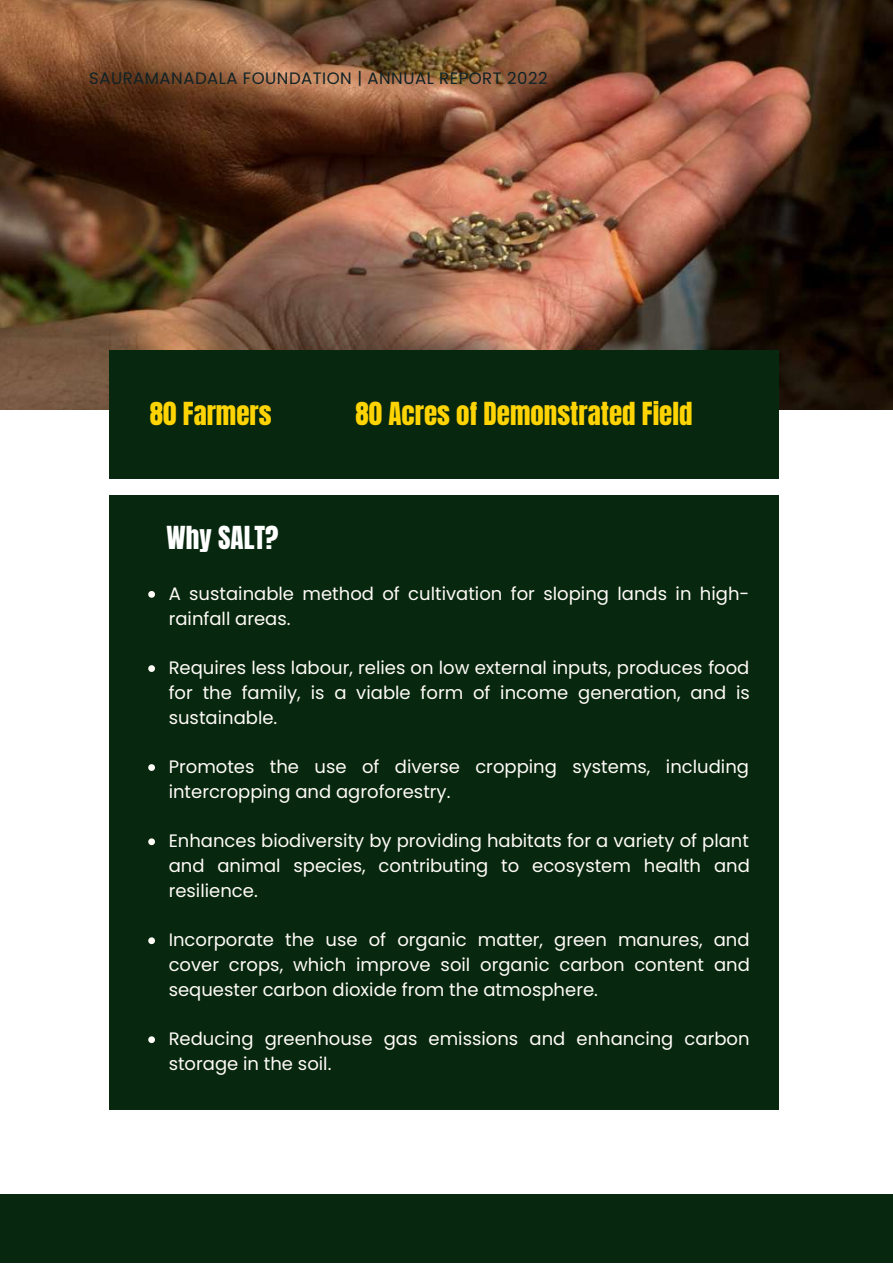
<style>
.page{position:relative;width:893px;height:1264px;background:#fff}
.page>*{position:absolute;margin:0;border:0;box-sizing:border-box;transform-origin:0 0}
.t1{font:27px "Anton";color:#ffd404}
.t2{font:27px "Anton";color:#fff}
.t3{font:18px/24.8px "Poppins";color:#fffbf7}
.t4{font:16.5px "Poppins";letter-spacing:.03em;color:#102226}
</style>
<div class="page">
<div style="left:109px;top:495px;width:669px;height:614px;background:#07270e"></div>
<img style="left:0;top:0;width:892px;height:409px">
<div style="left:109px;top:350px;width:669px;height:129px;background:#07270e"></div>
<div style="left:0;top:1194px;width:892px;height:68px;background:#07270e"></div>
<svg style="left:148px;top:591px;width:7px;height:6px"></svg>
<svg style="left:148px;top:665px;width:7px;height:7px"></svg>
<svg style="left:148px;top:764px;width:7px;height:7px"></svg>
<svg style="left:148px;top:838px;width:7px;height:7px"></svg>
<svg style="left:148px;top:937px;width:7px;height:7px"></svg>
<svg style="left:148px;top:1036px;width:7px;height:7px"></svg>
<p class="t4" style="left:89px;top:66px;width:459px">SAURAMANADALA FOUNDATION | ANNUAL REPORT 2022</p>
<h1 class="t1" style="left:150px;top:395px;width:123px">80 Farmers</h1>
<h1 class="t1" style="left:355px;top:395px;width:339px">80 Acres of Demonstrated Field</h1>
<h1 class="t2" style="left:166px;top:518px;width:113px">Why SALT?</h1>
<p class="t3" style="left:169px;top:581px;width:582px">A sustainable method of cultivation for sloping lands in high&shy;rainfall areas.</p>
<p class="t3" style="left:169px;top:655px;width:582px;text-align:justify">Requires less labour, relies on low external inputs, produces food for the family, is a viable form of income generation, and is sustainable.</p>
<p class="t3" style="left:169px;top:754px;width:581px">Promotes the use of diverse cropping systems, including intercropping and agroforestry.</p>
<p class="t3" style="left:169px;top:828px;width:582px;text-align:justify">Enhances biodiversity by providing habitats for a variety of plant and animal species, contributing to ecosystem health and resilience.</p>
<p class="t3" style="left:169px;top:927px;width:582px;text-align:justify">Incorporate the use of organic matter, green manures, and cover crops, which improve soil organic carbon content and sequester carbon dioxide from the atmosphere.</p>
<p class="t3" style="left:169px;top:1026px;width:582px">Reducing greenhouse gas emissions and enhancing carbon storage in the soil.</p>
</div>
